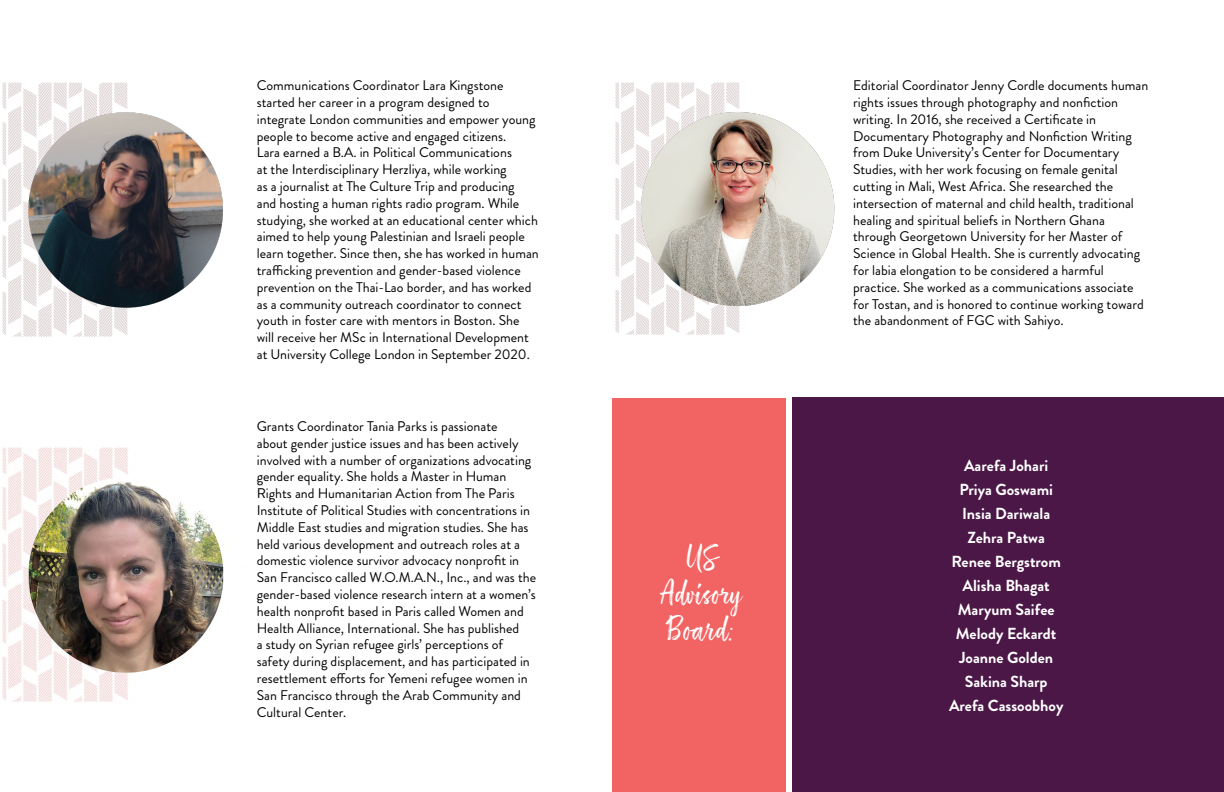
<style>
.page{position:relative;width:1224px;height:792px;background:#fff}
.page>*{position:absolute;margin:0;border:0;box-sizing:border-box;transform-origin:0 0}
.t1{font:30px/36px "ATS Script";color:#fff;text-align:center}
.t2{font:700 16px/24px "Brandon Grotesque";color:#fff;text-align:center}
.t3{font:14px/16.8px "Brandon Grotesque";color:#000}
</style>
<div class="page">
<div style="left:792px;top:397px;width:432px;height:395px;background:#4b1746"></div>
<img style="left:2px;top:82px;width:221px;height:255px">
<img style="left:2px;top:447px;width:222px;height:255px">
<img style="left:615px;top:82px;width:220px;height:253px">
<div style="left:612px;top:398px;width:174px;height:394px;background:#f16463"></div>
<p class="t3" style="left:257px;top:77px;width:284px">Communications Coordinator Lara Kingstone started her career in a program designed to integrate London communities and empower young people to become active and engaged citizens.<br>Lara earned a B.A. in Political Communications<br>at the Interdisciplinary Herzliya, while working<br>as a journalist at The Culture Trip and producing<br>and hosting a human rights radio program. While studying, she worked at an educational center which aimed to help young Palestinian and Israeli people learn together. Since then, she has worked in human trafficking prevention and gender-based violence prevention on the Thai-Lao border, and has worked as a community outreach coordinator to connect youth in foster care with mentors in Boston. She will receive her MSc in International Development at University College London in September 2020.</p>
<p class="t3" style="left:257px;top:418px;width:281px">Grants Coordinator Tania Parks is passionate<br>about gender justice issues and has been actively involved with a number of organizations advocating gender equality. She holds a Master in Human Rights and Humanitarian Action from The Paris Institute of Political Studies with concentrations in Middle East studies and migration studies. She has held various development and outreach roles at a domestic violence survivor advocacy nonprofit in San Francisco called W.O.M.A.N., Inc., and was the gender-based violence research intern at a women’s health nonprofit based in Paris called Women and Health Alliance, International. She has published<br>a study on Syrian refugee girls’ perceptions of safety during displacement, and has participated in resettlement efforts for Yemeni refugee women in San Francisco through the Arab Community and Cultural Center.</p>
<h1 class="t1" style="left:658px;top:540px;width:87px">US<br>Advisory<br>Board:</h1>
<p class="t3" style="left:853px;top:77px;width:297px">Editorial Coordinator Jenny Cordle documents human rights issues through photography and nonfiction writing. In 2016, she received a Certificate in Documentary Photography and Nonfiction Writing from Duke University’s Center for Documentary Studies, with her work focusing on female genital cutting in Mali, West Africa. She researched the intersection of maternal and child health, traditional healing and spiritual beliefs in Northern Ghana through Georgetown University for her Master of Science in Global Health. She is currently advocating for labia elongation to be considered a harmful practice. She worked as a communications associate for Tostan, and is honored to continue working toward the abandonment of FGC with Sahiyo.</p>
<p class="t2" style="left:949px;top:454px;width:116px">Aarefa Johari<br>Priya Goswami<br>Insia Dariwala<br>Zehra Patwa<br>Renee Bergstrom<br>Alisha Bhagat<br>Maryum Saifee<br>Melody Eckardt<br>Joanne Golden<br>Sakina Sharp<br>Arefa Cassoobhoy</p>
</div>
